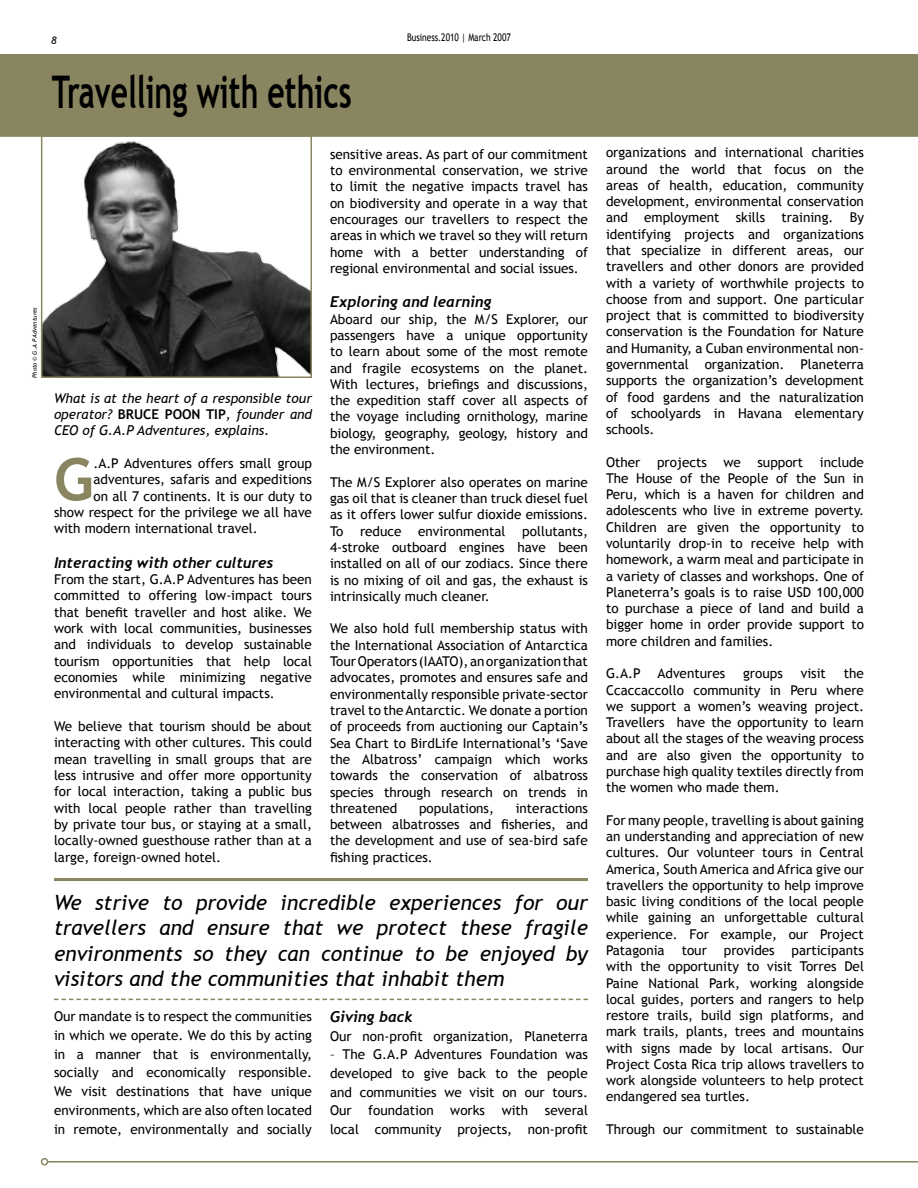
<style>
.page{position:relative;width:918px;height:1188px;background:#fff}
.page>*{position:absolute;margin:0;border:0;box-sizing:border-box;transform-origin:0 0}
.t1{font:700 58.8px "Trebuchet MS";color:#898560}
.t2{font:700 45px "Trebuchet MS";color:#000;scale:.67 1}
.t3{font:italic 21px/25.2px "Trebuchet MS";color:#000;text-align:justify}
.t4{font:italic 700 15px "Trebuchet";color:#000}
.t5{font:13.5px/16.4px "Trebuchet MS";color:#000;text-align:justify}
.t6{font:italic 13.5px/16.4px "Trebuchet MS";color:#000}
.t7{font:700 13.5px "Trebuchet MS";color:#000}
.t8{font:10.5px "Trebuchet MS";color:#000;scale:.8 1}
.t9{font:italic 6px "Trebuchet MS";color:#000}
.s1{font-weight:700;font-style:normal}
</style>
<div class="page">
<div style="left:0;top:54px;width:918px;height:83px;background:#898560"></div>
<div style="left:42px;top:28px;width:27px;height:25px;border:2px solid #fff;border-radius:50%"></div>
<hr style="left:48px;top:1161px;width:870px;height:2px;background:#898560">
<div style="left:41px;top:1158px;width:7px;height:8px;border:2px solid #898560;border-radius:50%"></div>
<hr style="left:54px;top:878px;width:534px;height:3px;background:#898560">
<svg style="left:54px;top:999px;width:534px;height:1px"></svg>
<img style="left:44px;top:141px;width:265px;height:234px">
<div style="left:41px;top:135px;width:271px;height:243px;border:2px solid #898560"></div>
<p class="t9" style="left:31px;top:378px;width:72px;rotate:-90deg">Photo © G.A.P Adventures</p>
<h2 class="t2" style="left:52px;top:64px;width:449px">Travelling with ethics</h2>
<p class="t8" style="left:407px;top:31px;width:131px">Business.2010 | March 2007</p>
<p class="t6" style="left:54px;top:390px;width:260px">What is at the heart of a responsible tour operator? <span class="s1">BRUCE</span></p>
<p class="t6" style="left:54px;top:406px;width:259px;text-indent:152px"><span class="s1">TIP</span> , founder and<br>CEO of G.A.P Adventures, explains.</p>
<h1 class="t1" style="left:54px;top:443px;width:41px">G</h1>
<p class="t5" style="left:93px;top:455px;width:220px">.A.P Adventures offers small group</p>
<p class="t7" style="left:165px;top:406px;width:10px">POON</p>
<p class="t5" style="left:93px;top:471px;width:220px">adventures, safaris and expeditions</p>
<p class="t5" style="left:93px;top:488px;width:220px">on all 7 continents. It is our duty to</p>
<p class="t5" style="left:54px;top:504px;width:259px">show respect for the privilege we all have</p>
<p class="t5" style="left:54px;top:520px;width:205px">with modern international travel.</p>
<p class="t4" style="left:54px;top:553px;width:221px">Interacting with other cultures</p>
<p class="t5" style="left:54px;top:571px;width:259px">From the start, G.A.P Adventures has been committed to offering low-impact tours that benefit traveller and host alike. We work with local communities, businesses and individuals to develop sustainable tourism opportunities that help local economies while minimizing negative environmental and cultural impacts.</p>
<p class="t5" style="left:54px;top:718px;width:259px">We believe that tourism should be about interacting with other cultures. This could mean travelling in small groups that are less intrusive and offer more opportunity for local interaction, taking a public bus with local people rather than travelling by private tour bus, or staying at a small, locally-owned guesthouse rather than at a large, foreign-owned hotel.</p>
<p class="t5" style="left:330px;top:146px;width:260px">sensitive areas. As part of our commitment to environmental conservation, we strive to limit the negative impacts travel has on biodiversity and operate in a way that encourages our travellers to respect the areas in which we travel so they will return home with a better understanding of regional environmental and social issues.</p>
<p class="t4" style="left:330px;top:293px;width:163px">Exploring and learning</p>
<p class="t5" style="left:330px;top:311px;width:259px">Aboard our ship, the M/S Explorer, our passengers have a unique opportunity to learn about some of the most remote and fragile ecosystems on the planet.<br>With lectures, briefings and discussions, the expedition staff cover all aspects of the voyage including ornithology, marine biology, geography, geology, history and the environment.</p>
<p class="t5" style="left:330px;top:474px;width:260px">The M/S Explorer also operates on marine gas oil that is cleaner than truck diesel fuel as it offers lower sulfur dioxide emissions.<br>To reduce environmental pollutants, 4-stroke outboard engines have been installed on all of our zodiacs. Since there is no mixing of oil and gas, the exhaust is intrinsically much cleaner.</p>
<p class="t5" style="left:330px;top:621px;width:260px">We also hold full membership status with the International Association of Antarctica Tour Operators (IAATO), an organization that advocates, promotes and ensures safe and environmentally responsible private-sector travel to the Antarctic. We donate a portion of proceeds from auctioning our Captain’s Sea Chart to BirdLife International’s ‘Save the Albatross’ campaign which works towards the conservation of albatross species through research on trends in threatened</p>
<p class="t5" style="left:419px;top:800px;width:76px">populations,</p>
<p class="t5" style="left:330px;top:800px;width:259px;text-indent:186px">interactions between albatrosses and fisheries, and the development and use of sea-bird safe fishing practices.</p>
<h3 class="t3" style="left:54px;top:890px;width:536px">We strive to provide incredible experiences for our travellers and ensure that we protect these fragile environments so they can continue to be enjoyed by visitors and the communities that inhabit them</h3>
<p class="t5" style="left:54px;top:1007px;width:259px;line-height:18.9px">Our mandate is to respect the communities in which we operate. We do this by acting in a manner that is environmentally, socially and economically responsible.<br>We visit destinations that have unique environments, which are also often located in remote, environmentally and socially</p>
<p class="t4" style="left:330px;top:1007px;width:84px">Giving back</p>
<p class="t5" style="left:330px;top:1028px;width:259px">Our non-profit organization, Planeterra</p>
<p class="t5" style="left:330px;top:1045px;width:259px;line-height:18.6px">– The G.A.P Adventures Foundation was developed to give back to the people and communities we visit on our tours.<br>Our foundation works with several local community projects, non-profit</p>
<p class="t5" style="left:606px;top:145px;width:260px">organizations and international charities around the world that focus on the areas of health, education, community development, environmental conservation and employment skills training. By identifying projects and organizations that specialize in different areas, our travellers and other donors are provided with a variety of worthwhile projects to choose from and support. One particular project that is committed to biodiversity conservation is the Foundation for Nature and Humanity, a Cuban environmental non&shy;governmental organization. Planeterra supports the organization’s development of food gardens and the naturalization of schoolyards in Havana elementary schools.</p>
<p class="t5" style="left:606px;top:454px;width:260px">Other projects we support include The House of the People of the Sun in Peru, which is a haven for children and adolescents who live in extreme poverty.<br>Children are given the opportunity to voluntarily drop-in to receive help with homework, a warm meal and participate in a variety of classes and workshops. One of Planeterra’s goals is to raise USD 100,000 to purchase a piece of land and build a bigger home in order provide support to more children and families.</p>
<p class="t5" style="left:606px;top:665px;width:36px">G.A.P</p>
<p class="t5" style="left:658px;top:665px;width:69px">Adventures</p>
<p class="t5" style="left:743px;top:665px;width:41px">groups</p>
<p class="t5" style="left:801px;top:665px;width:27px">visit</p>
<p class="t5" style="left:606px;top:665px;width:260px;text-indent:238px">the Ccaccaccollo community in Peru where we support a women’s weaving project.<br>Travellers have the opportunity to learn about all the stages of the weaving process and are also given the opportunity to purchase high quality textiles directly from the women who made them.</p>
<p class="t5" style="left:606px;top:812px;width:260px">For many people, travelling is about gaining an understanding and appreciation of new cultures. Our volunteer tours in Central America, South America and Africa give our travellers the opportunity to help improve basic living conditions of the local people while gaining an unforgettable cultural experience. For example, our Project Patagonia</p>
<p class="t5" style="left:682px;top:942px;width:27px">tour</p>
<p class="t5" style="left:724px;top:942px;width:52px">provides</p>
<p class="t5" style="left:606px;top:942px;width:259px;text-indent:186px">participants with the opportunity to visit Torres Del Paine National Park, working alongside local guides, porters and rangers to help restore trails, build sign platforms, and mark trails, plants, trees and mountains with signs made by local artisans. Our Project Costa Rica trip allows travellers to work alongside volunteers to help protect endangered sea turtles.</p>
<p class="t5" style="left:606px;top:1121px;width:259px">Through our commitment to sustainable</p>
</div>
